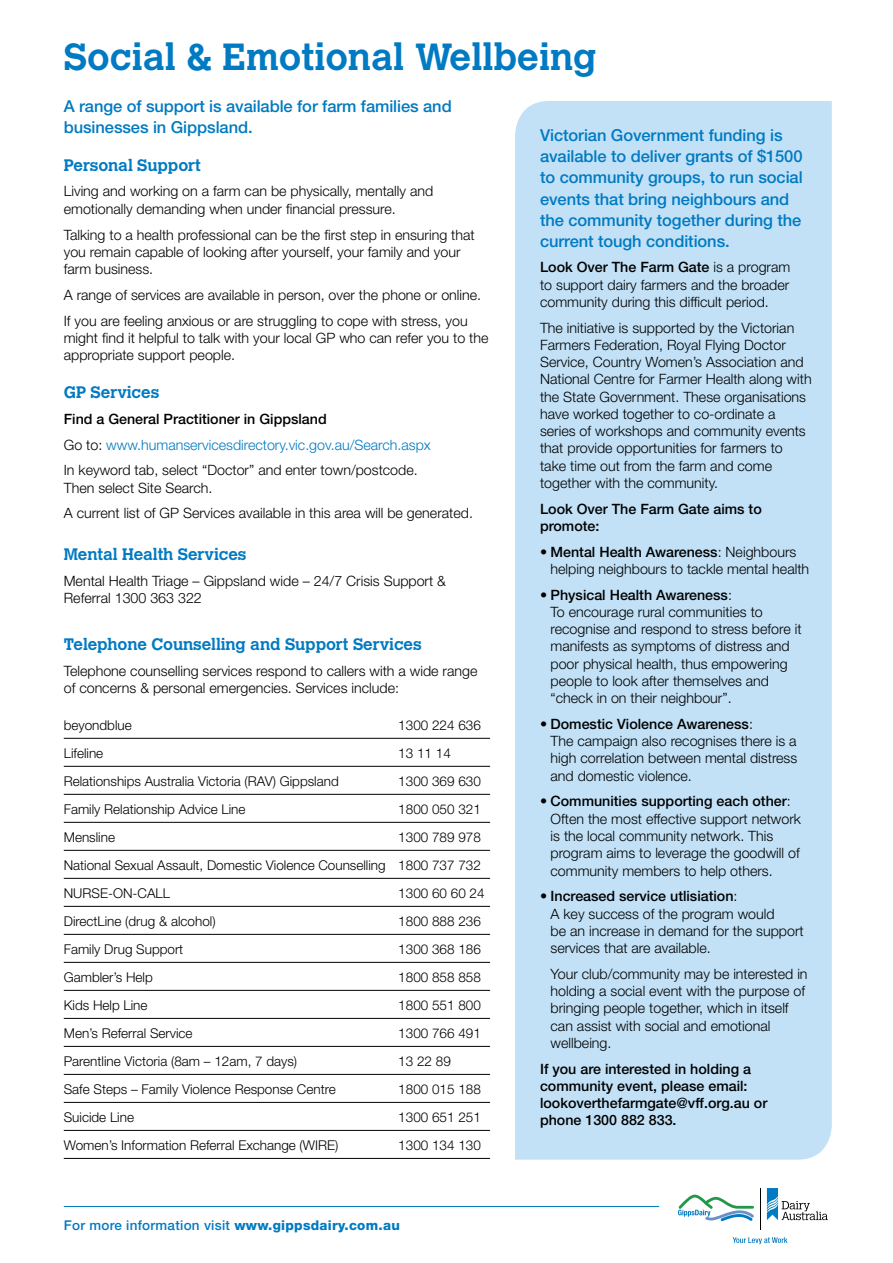
<style>
.page{position:relative;width:893px;height:1263px;background:#fff}
.page>*{position:absolute;margin:0;border:0;box-sizing:border-box;transform-origin:0 0}
.t1{font:700 37.5px "Calvert MT Std";color:#007ac2}
.t2{font:500 16.5px/21px "Helvetica Neue LT Std";letter-spacing:-.005em;color:#007ac2}
.t3{font:700 16.5px "Calvert MT Std";letter-spacing:-.005em;color:#007ac2}
.t4{font:300 14.25px/17.2px "Helvetica Neue LT Std";color:#000}
.t5{font:500 14.25px/17.2px "Helvetica Neue LT Std";color:#000}
.t6{font:300 13.5px/28px "Helvetica Neue LT Std";color:#000;text-align:justify}
.t7{font:500 13.5px "Helvetica Neue LT Std";letter-spacing:.02em;color:#007ac2}
.s1{font-weight:500}
.s2{color:#007ac2}
.s3{font-weight:800}
</style>
<div class="page">
<div style="left:515px;top:101px;width:317px;height:1059px;background:#c2e1f6"></div>
<hr style="left:64px;top:738px;width:426px;height:1px;background:#000">
<hr style="left:64px;top:766px;width:426px;height:1px;background:#000">
<hr style="left:64px;top:794px;width:426px;height:1px;background:#000">
<hr style="left:64px;top:822px;width:426px;height:1px;background:#000">
<hr style="left:64px;top:850px;width:426px;height:1px;background:#000">
<hr style="left:64px;top:878px;width:426px;height:1px;background:#000">
<hr style="left:64px;top:906px;width:426px;height:1px;background:#000">
<hr style="left:64px;top:934px;width:426px;height:1px;background:#000">
<hr style="left:64px;top:962px;width:426px;height:1px;background:#000">
<hr style="left:64px;top:990px;width:426px;height:1px;background:#000">
<hr style="left:64px;top:1018px;width:426px;height:1px;background:#000">
<hr style="left:64px;top:1046px;width:426px;height:1px;background:#000">
<hr style="left:64px;top:1074px;width:426px;height:1px;background:#000">
<hr style="left:64px;top:1102px;width:426px;height:1px;background:#000">
<hr style="left:64px;top:1130px;width:426px;height:1px;background:#000">
<hr style="left:64px;top:1158px;width:426px;height:1px;background:#000">
<hr style="left:64px;top:1206px;width:595px;height:1px;background:#007ac2">
<svg style="left:678px;top:1188px;width:150px;height:56px"></svg>
<h1 class="t1" style="left:64px;top:34px;width:534px">Social &amp; Emotional Wellbeing</h1>
<p class="t2" style="left:64px;top:95px;width:389px">A range of support is available for farm families and businesses in Gippsland.</p>
<p class="t3" style="left:64px;top:154px;width:139px">Personal Support</p>
<p class="t4" style="left:64px;top:182px;width:371px">Living and working on a farm can be physically, mentally and emotionally demanding when under financial pressure.</p>
<p class="t4" style="left:64px;top:225px;width:412px">Talking to a health professional can be the first step in ensuring that you remain capable of looking after yourself, your family and your farm business.</p>
<p class="t4" style="left:64px;top:281px;width:419px;line-height:25.8px">A range of services are available in person, over the phone or online.<br>If you are feeling anxious or are struggling to cope with stress, you</p>
<p class="t4" style="left:64px;top:329px;width:426px">might find it helpful to talk with your local GP who can refer you to the appropriate support people.</p>
<p class="t3" style="left:64px;top:382px;width:97px">GP Services</p>
<p class="t4" style="left:64px;top:405px;width:368px;line-height:25.8px"><span class="s1">Find a General Practitioner in Gippsland<br></span>Go to: <span class="s2">www.humanservicesdirectory.vic.gov.au/Search.aspx<br></span>In keyword tab, select “Doctor” and enter town/postcode.</p>
<p class="t4" style="left:64px;top:474px;width:411px;line-height:25.8px">Then select Site Search.<br>A current list of GP Services available in this area will be generated.</p>
<p class="t3" style="left:64px;top:544px;width:184px">Mental Health Services</p>
<p class="t4" style="left:64px;top:572px;width:384px">Mental Health Triage – Gippsland wide – 24/7 Crisis Support &amp;<br>Referral 1300 363 322</p>
<p class="t3" style="left:64px;top:634px;width:359px">Telephone Counselling and Support Services</p>
<p class="t4" style="left:64px;top:662px;width:415px">Telephone counselling services respond to callers with a wide range of concerns &amp; personal emergencies. Services include:</p>
<p class="t6" style="left:64px;top:710px;width:70px">beyondblue</p>
<p class="t6" style="left:398px;top:710px;width:84px">1300 224 636</p>
<p class="t6" style="left:64px;top:738px;width:41px">Lifeline</p>
<p class="t6" style="left:398px;top:738px;width:54px">13 11 14</p>
<p class="t6" style="left:64px;top:766px;width:276px">Relationships Australia Victoria (RAV) Gippsland</p>
<p class="t6" style="left:398px;top:766px;width:84px">1300 369 630</p>
<p class="t6" style="left:64px;top:794px;width:183px">Family Relationship Advice Line</p>
<p class="t6" style="left:398px;top:794px;width:84px">1800 050 321</p>
<p class="t6" style="left:64px;top:822px;width:53px">Mensline</p>
<p class="t6" style="left:64px;top:822px;width:419px;text-indent:335px">1300 789 978<br>National Sexual Assault, Domestic Violence Counselling 1800 737 732<br>NURSE-ON-CALL</p>
<p class="t6" style="left:398px;top:878px;width:88px">1300 60 60 24</p>
<p class="t6" style="left:64px;top:906px;width:153px">DirectLine (drug &amp; alcohol)</p>
<p class="t6" style="left:398px;top:906px;width:84px">1800 888 236</p>
<p class="t6" style="left:64px;top:934px;width:121px">Family Drug Support</p>
<p class="t6" style="left:398px;top:934px;width:84px">1300 368 186</p>
<p class="t6" style="left:64px;top:962px;width:91px">Gambler’s Help</p>
<p class="t6" style="left:398px;top:962px;width:84px">1800 858 858</p>
<p class="t6" style="left:64px;top:990px;width:85px">Kids Help Line</p>
<p class="t6" style="left:398px;top:990px;width:84px">1800 551 800</p>
<p class="t6" style="left:64px;top:1018px;width:130px">Men’s Referral Service</p>
<p class="t6" style="left:398px;top:1018px;width:84px">1300 766 491</p>
<p class="t6" style="left:64px;top:1046px;width:235px">Parentline Victoria (8am – 12am, 7 days)</p>
<p class="t6" style="left:398px;top:1046px;width:54px">13 22 89</p>
<p class="t6" style="left:64px;top:1074px;width:273px">Safe Steps – Family Violence Response Centre</p>
<p class="t6" style="left:398px;top:1074px;width:84px">1800 015 188</p>
<p class="t6" style="left:64px;top:1102px;width:72px">Suicide Line</p>
<p class="t6" style="left:398px;top:1102px;width:84px">1300 651 251</p>
<p class="t6" style="left:64px;top:1130px;width:276px">Women’s Information Referral Exchange (WIRE)</p>
<p class="t6" style="left:398px;top:1130px;width:84px">1300 134 130</p>
<p class="t7" style="left:64px;top:1217px;width:338px">For more information visit <span class="s3">www.gippsdairy.com.au</span></p>
<p class="t2" style="left:540px;top:125px;width:264px">Victorian Government funding is available to deliver grants of $1500 to community groups, to run social events that bring neighbours and the community together during the current tough conditions.</p>
<p class="t4" style="left:540px;top:258px;width:252px;text-align:justify"><span class="s1">Look Over The Farm Gate</span> is a program to support dairy farmers and the broader community during this difficult period.</p>
<p class="t4" style="left:540px;top:318px;width:273px">The initiative is supported by the Victorian Farmers Federation, Royal Flying Doctor Service, Country Women’s Association and National Centre for Farmer Health along with the State Government. These organisations have worked together to co-ordinate a series of workshops and community events that provide opportunities for farmers to take time out from the farm and come together with the community.</p>
<p class="t5" style="left:540px;top:500px;width:223px">Look Over The Farm Gate aims to promote:</p>
<p class="t4" style="left:551px;top:543px;width:260px;text-indent:-11px">• <span class="s1">Mental Health Awareness</span>: Neighbours helping neighbours to tackle mental health</p>
<p class="t4" style="left:551px;top:586px;width:253px;text-indent:-11px">• <span class="s1">Physical Health Awareness</span>:<br>To encourage rural communities to recognise and respond to stress before it manifests as symptoms of distress and poor physical health, thus empowering people to look after themselves and “check in on their neighbour”.</p>
<p class="t4" style="left:551px;top:715px;width:248px;text-indent:-11px">• <span class="s1">Domestic Violence Awareness</span>:<br>The campaign also recognises there is a high correlation between mental distress and domestic violence.</p>
<p class="t4" style="left:551px;top:792px;width:252px;text-indent:-11px">• <span class="s1">Communities supporting each other</span>:<br>Often the most effective support network is the local community network. This program aims to leverage the goodwill of community members to help others.</p>
<p class="t4" style="left:551px;top:887px;width:255px;text-indent:-11px">• <span class="s1">Increased service utlisiation</span>:<br>A key success of the program would<br>be an increase in demand for the support services that are available.</p>
<p class="t4" style="left:551px;top:965px;width:259px">Your club/community may be interested in holding a social event with the purpose of bringing people together, which in itself can assist with social and emotional wellbeing.</p>
<p class="t5" style="left:540px;top:1060px;width:229px">If you are interested in holding a community event, please email: lookoverthefarmgate@vff.org.au or phone 1300 882 833.</p>
</div>
